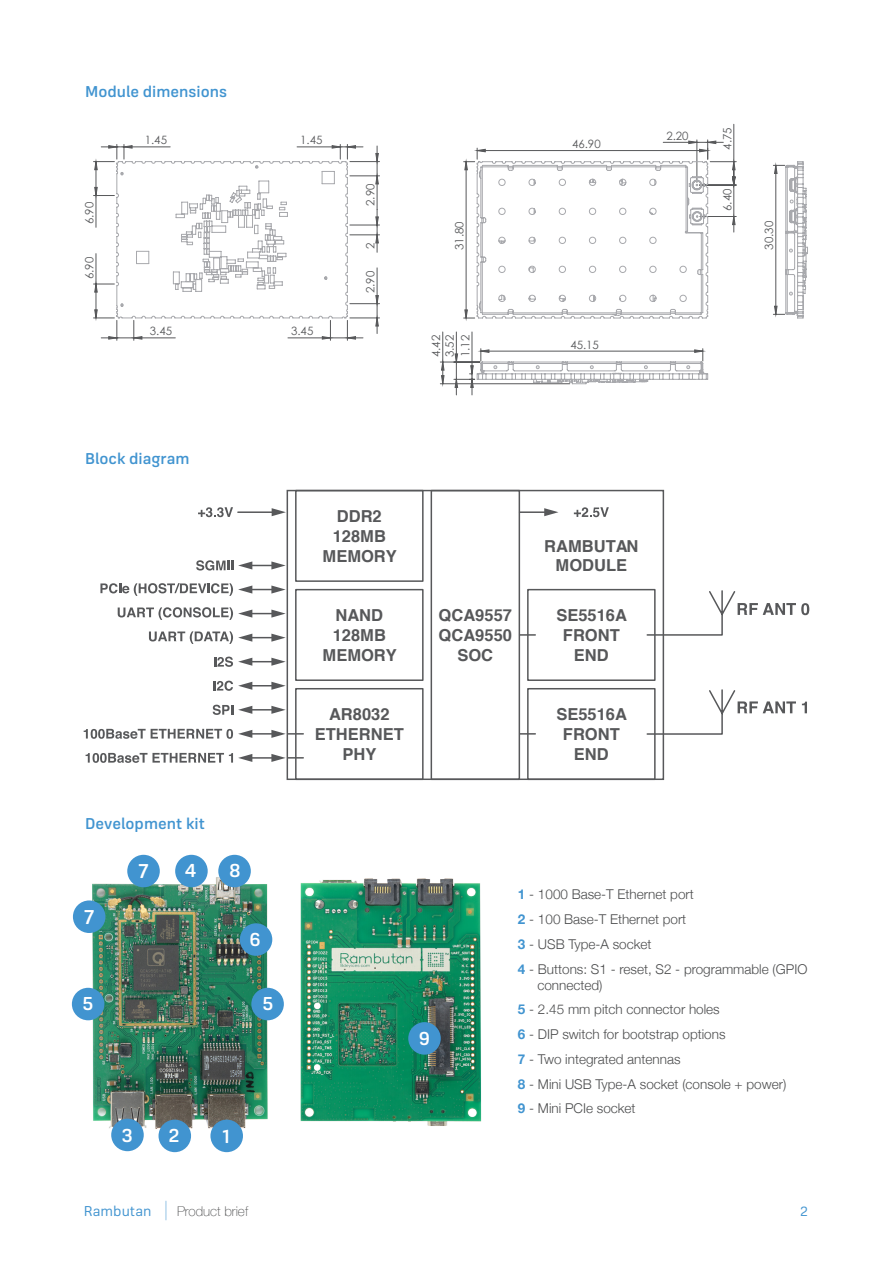
<style>
.page{position:relative;width:893px;height:1263px;background:#fff}
.page>*{position:absolute;margin:0;border:0;box-sizing:border-box;transform-origin:0 0}
.t1{font:500 22.5px "Frygia";color:#fff}
.t2{font:500 21px "Frygia";color:#fff}
.t3{font:700 16.5px/19.8px "Helvetica";color:#57585a;text-align:center}
.Heading_2{font:500 16.5px "Frygia";color:#4194d0}
.t4{font:15px "Frygia";color:#4194d0}
.Heading_2-2{font:300 13.5px/16.2px "Helvetica Neue";color:#4b4c4d}
.t5{font:100 13.5px "Helvetica Neue";color:#4b4c4d}
.t6{font:11.4px/13.6px "Century Gothic";color:#57585a}
.s1{font-weight:700;color:#4395d0}
.s2{font-weight:700;color:#4194d0}
</style>
<div class="page">
<svg style="left:165px;top:1201px;width:1px;height:19px"></svg>
<hr style="left:663px;top:142px;width:34px;height:1px;background:#57585a">
<hr style="left:733px;top:124px;width:1px;height:38px;background:#57585a">
<hr style="left:477px;top:150px;width:231px;height:1px;background:#57585a">
<svg style="left:688px;top:140px;width:47px;height:21px"></svg>
<hr style="left:472px;top:332px;width:1px;height:42px;background:#57585a">
<svg style="left:441px;top:361px;width:3px;height:22px"></svg>
<hr style="left:442px;top:332px;width:1px;height:30px;background:#57585a">
<hr style="left:440px;top:383px;width:130px;height:1px;background:#57585a">
<hr style="left:440px;top:362px;width:40px;height:1px;background:#57585a">
<hr style="left:456px;top:332px;width:1px;height:30px;background:#57585a">
<svg style="left:454px;top:349px;width:22px;height:46px"></svg>
<hr style="left:466px;top:162px;width:1px;height:156px;background:#57585a">
<svg style="left:464px;top:309px;width:11px;height:10px"></svg>
<svg style="left:464px;top:148px;width:22px;height:22px"></svg>
<svg style="left:476px;top:161px;width:332px;height:224px"></svg>
<svg style="left:375px;top:209px;width:4px;height:43px"></svg>
<hr style="left:350px;top:235px;width:30px;height:1px;background:#57585a">
<hr style="left:350px;top:225px;width:30px;height:1px;background:#57585a">
<svg style="left:375px;top:295px;width:4px;height:39px"></svg>
<hr style="left:377px;top:268px;width:1px;height:36px;background:#57585a">
<hr style="left:350px;top:318px;width:30px;height:1px;background:#57585a">
<hr style="left:350px;top:303px;width:30px;height:1px;background:#57585a">
<hr style="left:377px;top:176px;width:1px;height:33px;background:#57585a">
<svg style="left:375px;top:146px;width:4px;height:38px"></svg>
<hr style="left:350px;top:176px;width:30px;height:1px;background:#57585a">
<hr style="left:350px;top:161px;width:30px;height:1px;background:#57585a">
<svg style="left:94px;top:144px;width:269px;height:196px"></svg>
<div style="left:287px;top:490px;width:377px;height:290px;background:#fff;border:2px solid #57585a"></div>
<hr style="left:520px;top:511px;width:30px;height:2px;background:#57585a">
<svg style="left:544px;top:508px;width:14px;height:8px"></svg>
<svg style="left:574px;top:507px;width:35px;height:10px"></svg>
<svg style="left:646px;top:688px;width:150px;height:47px"></svg>
<svg style="left:802px;top:702px;width:5px;height:11px"></svg>
<hr style="left:249px;top:757px;width:28px;height:2px;background:#57585a">
<hr style="left:249px;top:733px;width:28px;height:2px;background:#57585a">
<hr style="left:238px;top:511px;width:40px;height:2px;background:#57585a">
<svg style="left:272px;top:508px;width:14px;height:8px"></svg>
<svg style="left:198px;top:507px;width:35px;height:10px"></svg>
<svg style="left:196px;top:560px;width:90px;height:10px"></svg>
<svg style="left:118px;top:607px;width:168px;height:13px"></svg>
<svg style="left:149px;top:631px;width:137px;height:13px"></svg>
<svg style="left:214px;top:657px;width:72px;height:10px"></svg>
<svg style="left:213px;top:681px;width:73px;height:10px"></svg>
<svg style="left:213px;top:705px;width:73px;height:10px"></svg>
<svg style="left:84px;top:729px;width:168px;height:10px"></svg>
<svg style="left:86px;top:753px;width:166px;height:10px"></svg>
<svg style="left:100px;top:583px;width:186px;height:13px"></svg>
<svg style="left:271px;top:730px;width:32px;height:8px"></svg>
<svg style="left:271px;top:754px;width:32px;height:8px"></svg>
<svg style="left:520px;top:634px;width:15px;height:2px"></svg>
<svg style="left:520px;top:733px;width:15px;height:2px"></svg>
<div style="left:295px;top:589px;width:129px;height:92px;border:2px solid #57585a"></div>
<div style="left:295px;top:490px;width:129px;height:92px;border:2px solid #57585a"></div>
<div style="left:295px;top:688px;width:129px;height:92px;border:2px solid #57585a"></div>
<div style="left:431px;top:490px;width:89px;height:290px;border:2px solid #57585a"></div>
<div style="left:527px;top:589px;width:129px;height:92px;border:2px solid #57585a"></div>
<div style="left:527px;top:688px;width:129px;height:92px;border:2px solid #57585a"></div>
<svg style="left:646px;top:589px;width:163px;height:47px"></svg>
<img style="left:300px;top:878px;width:182px;height:248px">
<img style="left:86px;top:877px;width:187px;height:254px">
<div style="left:210px;top:1119px;width:33px;height:33px;background:#4194d0;border-radius:50%"></div>
<div style="left:159px;top:1119px;width:32px;height:33px;background:#4194d0;border-radius:50%"></div>
<div style="left:111px;top:1119px;width:33px;height:32px;background:#4194d0;border-radius:50%"></div>
<div style="left:175px;top:855px;width:33px;height:32px;background:#4194d0;border-radius:50%"></div>
<div style="left:72px;top:988px;width:32px;height:32px;background:#4194d0;border-radius:50%"></div>
<div style="left:408px;top:1022px;width:33px;height:33px;background:#4194d0;border-radius:50%"></div>
<div style="left:251px;top:988px;width:33px;height:32px;background:#4194d0;border-radius:50%"></div>
<div style="left:240px;top:923px;width:32px;height:33px;background:#4194d0;border-radius:50%"></div>
<div style="left:127px;top:855px;width:33px;height:32px;background:#4194d0;border-radius:50%"></div>
<div style="left:73px;top:900px;width:32px;height:33px;background:#4194d0;border-radius:50%"></div>
<div style="left:218px;top:855px;width:33px;height:32px;background:#4194d0;border-radius:50%"></div>
<p class="Heading_2" style="left:85px;top:81px;width:144px">Module dimensions</p>
<p class="t6" style="left:82px;top:224px;width:24px;rotate:-90deg">6.90</p>
<p class="t6" style="left:82px;top:279px;width:24px;rotate:-90deg">6.90</p>
<p class="t6" style="left:145px;top:133px;width:24px">1.45</p>
<p class="t6" style="left:300px;top:133px;width:24px">1.45</p>
<p class="t6" style="left:150px;top:324px;width:24px">3.45</p>
<p class="t6" style="left:291px;top:324px;width:24px">3.45</p>
<p class="t6" style="left:363px;top:206px;width:24px;rotate:-90deg">2.90</p>
<p class="t6" style="left:363px;top:249px;width:8px;rotate:-90deg">2</p>
<p class="t6" style="left:363px;top:293px;width:24px;rotate:-90deg">2.90</p>
<p class="t6" style="left:452px;top:250px;width:30px;rotate:-90deg">31.80</p>
<p class="t6" style="left:429px;top:357px;width:24px;rotate:-90deg">4.42<br>3.52</p>
<p class="t6" style="left:458px;top:357px;width:24px;rotate:-90deg">1.12</p>
<p class="t6" style="left:572px;top:137px;width:30px">46.90</p>
<p class="t6" style="left:570px;top:337px;width:30px">45.15</p>
<p class="t6" style="left:666px;top:129px;width:24px">2.20</p>
<p class="t6" style="left:720px;top:150px;width:24px;rotate:-90deg">4.75</p>
<p class="t6" style="left:720px;top:211px;width:24px;rotate:-90deg">6.40</p>
<p class="t6" style="left:762px;top:250px;width:30px;rotate:-90deg">30.30</p>
<p class="Heading_2" style="left:85px;top:448px;width:106px">Block diagram</p>
<p class="Heading_2" style="left:85px;top:813px;width:121px">Development kit</p>
<p class="t1" style="left:84px;top:902px;width:13px">7</p>
<p class="t1" style="left:138px;top:856px;width:13px">7</p>
<p class="t2" style="left:185px;top:856px;width:13px">4</p>
<p class="t2" style="left:229px;top:856px;width:13px">8</p>
<p class="t2" style="left:250px;top:926px;width:13px">6</p>
<p class="t2" style="left:83px;top:989px;width:12px">5</p>
<p class="t2" style="left:263px;top:989px;width:12px">5</p>
<p class="t2" style="left:122px;top:1121px;width:13px">3</p>
<p class="t2" style="left:169px;top:1121px;width:13px">2</p>
<p class="t2" style="left:222px;top:1122px;width:10px">1</p>
<p class="t3" style="left:323px;top:506px;width:76px">DDR2<br>128MB<br>MEMORY</p>
<p class="t3" style="left:323px;top:605px;width:76px">NAND<br>128MB<br>MEMORY</p>
<p class="t3" style="left:315px;top:705px;width:90px">AR8032<br>ETHERNET<br>PHY</p>
<p class="t3" style="left:544px;top:536px;width:96px">RAMBUTAN<br>MODULE</p>
<p class="t3" style="left:439px;top:605px;width:75px">QCA9557<br>QCA9550<br>SOC</p>
<p class="t3" style="left:556px;top:605px;width:72px">SE5516A<br>FRONT<br>END</p>
<p class="t3" style="left:556px;top:705px;width:72px">SE5516A<br>FRONT<br>END</p>
<p class="t2" style="left:419px;top:1024px;width:13px">9</p>
<p class="Heading_2-2" style="left:518px;top:885px;width:177px"><span class="s1">1</span> - 1000 Base-T Ethernet port</p>
<p class="Heading_2-2" style="left:518px;top:910px;width:170px"><span class="s2">2</span> - 100 Base-T Ethernet port</p>
<p class="Heading_2-2" style="left:518px;top:935px;width:135px"><span class="s2">3</span> - USB Type-A socket</p>
<p class="Heading_2-2" style="left:537px;top:959px;width:271px;text-indent:-19px"><span class="s2">4</span> - Buttons: S1 - reset, S2 - programmable (GPIO connected)</p>
<p class="Heading_2-2" style="left:518px;top:1000px;width:203px"><span class="s2">5</span> - 2.45 mm pitch connector holes</p>
<p class="Heading_2-2" style="left:518px;top:1025px;width:209px"><span class="s2">6</span> - DIP switch for bootstrap options</p>
<p class="Heading_2-2" style="left:518px;top:1050px;width:164px"><span class="s2">7</span> - Two integrated antennas</p>
<p class="Heading_2-2" style="left:518px;top:1075px;width:270px"><span class="s2">8</span> - Mini USB Type-A socket (console + power)</p>
<p class="Heading_2-2" style="left:518px;top:1099px;width:119px"><span class="s2">9</span> - Mini PCIe socket</p>
<p class="t4" style="left:84px;top:1201px;width:69px">Rambutan</p>
<p class="t5" style="left:177px;top:1201px;width:73px">Product brief</p>
<p class="t4" style="left:800px;top:1201px;width:9px">2</p>
</div>
